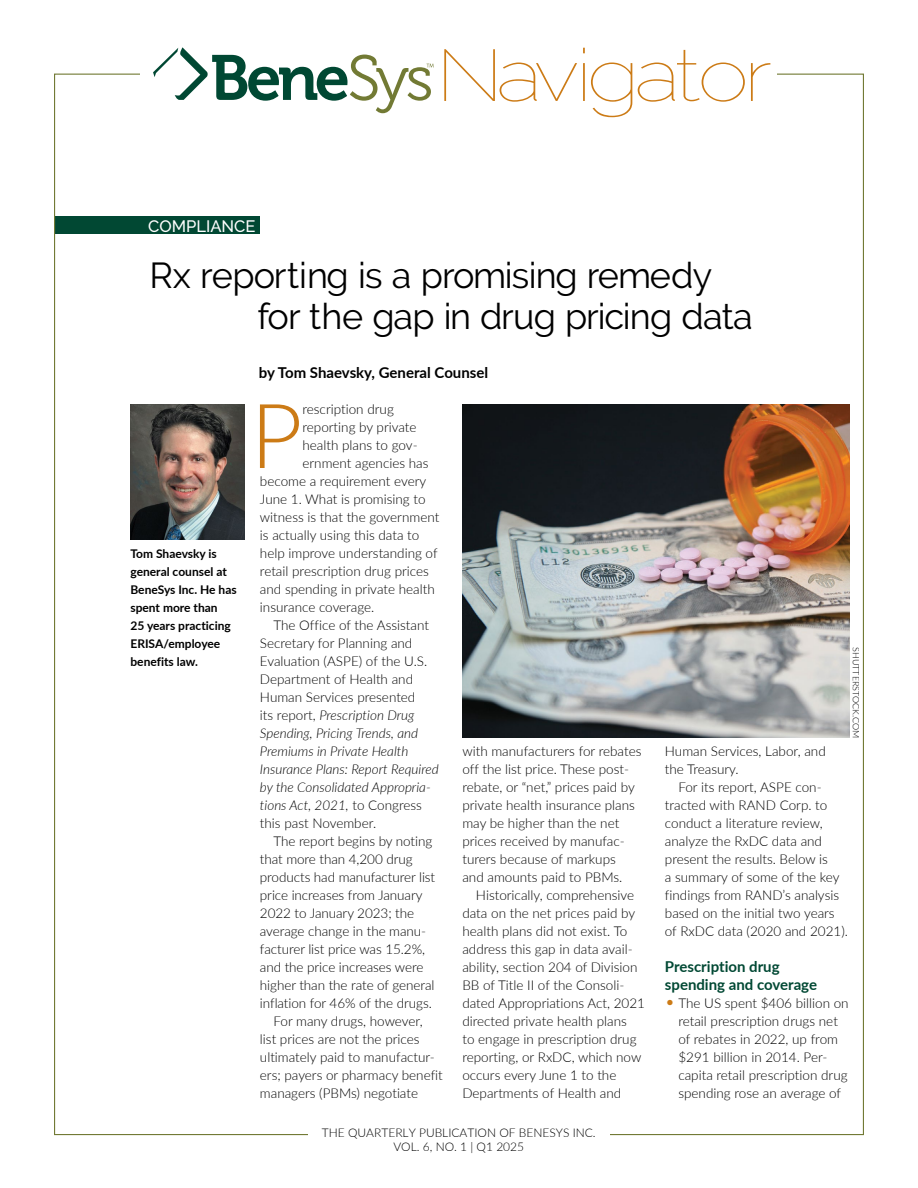
<style>
.page{position:relative;width:918px;height:1188px;background:#fff}
.page>*{position:absolute;margin:0;border:0;box-sizing:border-box;transform-origin:0 0}
.t1{font:300 89.85px "Lato";color:#cc7b16}
.t2{font:36px/41.4px "Raleway";letter-spacing:-.02em;color:#000}
.t3{font:500 16.5px "Raleway";color:#fff}
.t4{font:700 15px/18px "Lato";color:#014833}
.t5{font:700 15px "Lato";color:#000}
.t6{font:300 13.5px/18px "Lato";color:#000}
.t7{font:italic 300 13.5px "Lato";color:#000}
.t8{font:700 12px/18px "Lato";color:#000}
.t9{font:300 12px/14.4px "Lato";color:#000;text-align:center}
.t10{font:300 9px "Lato";color:#000}
.s1{font-style:normal}
.s2{font-size:18px;color:#cc7b16}
</style>
<div class="page">
<div style="left:54px;top:216px;width:206px;height:18px;background:#014833"></div>
<svg style="left:153px;top:47px;width:281px;height:66px"></svg>
<svg style="left:444px;top:49px;width:133px;height:53px"></svg>
<hr style="left:583px;top:63px;width:2px;height:38px;background:#cc7b16">
<svg style="left:591px;top:63px;width:41px;height:54px"></svg>
<svg style="left:638px;top:50px;width:107px;height:52px"></svg>
<svg style="left:751px;top:63px;width:19px;height:38px"></svg>
<img style="left:131px;top:404px;width:114px;height:136px">
<img style="left:463px;top:404px;width:386px;height:334px">
<p class="t3" style="left:148px;top:216px;width:109px">COMPLIANCE</p>
<h2 class="t2" style="left:257px;top:255px;width:497px;text-indent:-108px">Rx reporting is a promising remedy for the gap in drug pricing data</h2>
<p class="t5" style="left:259px;top:361px;width:231px">by Tom Shaevsky, General Counsel</p>
<p class="t8" style="left:130px;top:544px;width:108px">Tom Shaevsky is general counsel at<br>BeneSys Inc. He has spent more than<br>25 years practicing<br>ERISA/employee benefits law.</p>
<h1 class="t1" style="left:251px;top:373px;width:53px">P</h1>
<p class="t6" style="left:302px;top:400px;width:93px">rescription drug</p>
<p class="t6" style="left:302px;top:418px;width:116px">reporting by private</p>
<p class="t6" style="left:302px;top:436px;width:117px">health plans to gov-</p>
<p class="t6" style="left:302px;top:454px;width:128px">ernment agencies has</p>
<p class="t6" style="left:260px;top:472px;width:168px">become a requirement every</p>
<p class="t6" style="left:260px;top:490px;width:167px">June 1. What is promising to</p>
<p class="t6" style="left:260px;top:508px;width:181px">witness is that the government</p>
<p class="t6" style="left:260px;top:526px;width:161px">is actually using this data to</p>
<p class="t6" style="left:260px;top:544px;width:179px">help improve understanding of</p>
<p class="t6" style="left:260px;top:562px;width:171px">retail prescription drug prices</p>
<p class="t6" style="left:260px;top:580px;width:176px">and spending in private health</p>
<p class="t6" style="left:260px;top:598px;width:116px">insurance coverage.</p>
<p class="t6" style="left:273px;top:616px;width:157px">The Office of the Assistant</p>
<p class="t6" style="left:260px;top:634px;width:154px">Secretary for Planning and</p>
<p class="t6" style="left:260px;top:652px;width:169px">Evaluation (ASPE) of the U.S.</p>
<p class="t6" style="left:260px;top:670px;width:155px">Department of Health and</p>
<p class="t6" style="left:260px;top:688px;width:157px">Human Services presented</p>
<p class="t7" style="left:260px;top:706px;width:156px"><span class="s1">its report,</span> Prescription Drug</p>
<p class="t7" style="left:260px;top:724px;width:160px">Spending, Pricing Trends, and</p>
<p class="t7" style="left:260px;top:742px;width:150px">Premiums in Private Health</p>
<p class="t7" style="left:260px;top:760px;width:180px">Insurance Plans: Report Required</p>
<p class="t7" style="left:260px;top:778px;width:172px">by the Consolidated Appropria-</p>
<p class="t7" style="left:260px;top:796px;width:164px">tions Act, 2021, <span class="s1">to Congress</span></p>
<p class="t6" style="left:260px;top:814px;width:118px">this past November.</p>
<p class="t6" style="left:273px;top:832px;width:160px">The report begins by noting</p>
<p class="t6" style="left:260px;top:850px;width:154px">that more than 4,200 drug</p>
<p class="t6" style="left:260px;top:868px;width:177px">products had manufacturer list</p>
<p class="t6" style="left:260px;top:886px;width:164px">price increases from January</p>
<p class="t6" style="left:260px;top:904px;width:156px">2022 to January 2023; the</p>
<p class="t6" style="left:260px;top:922px;width:168px">average change in the manu-</p>
<p class="t6" style="left:260px;top:940px;width:167px">facturer list price was 15.2%,</p>
<p class="t6" style="left:260px;top:958px;width:165px">and the price increases were</p>
<p class="t6" style="left:260px;top:976px;width:176px">higher than the rate of general</p>
<p class="t6" style="left:260px;top:994px;width:173px">inflation for 46% of the drugs.</p>
<p class="t6" style="left:273px;top:1012px;width:151px">For many drugs, however,</p>
<p class="t6" style="left:260px;top:1030px;width:161px">list prices are not the prices</p>
<p class="t6" style="left:260px;top:1047px;width:177px">ultimately paid to manufactur-</p>
<p class="t6" style="left:260px;top:1065px;width:184px">ers; payers or pharmacy benefit</p>
<p class="t6" style="left:260px;top:1083px;width:160px">managers (PBMs) negotiate</p>
<p class="t6" style="left:462px;top:741px;width:181px">with manufacturers for rebates off the list price. These post&shy;rebate, or “net,” prices paid by private health insurance plans may be higher than the net prices received by manufac&shy;turers because of markups<br>and amounts paid to PBMs.</p>
<p class="t6" style="left:462px;top:885px;width:184px;text-indent:14px">Historically, comprehensive data on the net prices paid by health plans did not exist. To address this gap in data avail&shy;ability, section 204 of Division<br>BB of Title II of the Consoli&shy;dated Appropriations Act, 2021 directed private health plans<br>to engage in prescription drug reporting, or RxDC, which now occurs every June 1 to the<br>Departments of Health and</p>
<p class="t9" style="left:322px;top:1125px;width:275px">THE QUARTERLY PUBLICATION OF BENESYS INC.<br>VOL. 6, NO. 1 | Q1 2025</p>
<p class="t10" style="left:862px;top:647px;width:92px;rotate:90deg">SHUTTERSTOCK.COM</p>
<p class="t6" style="left:665px;top:741px;width:162px">Human Services, Labor, and the Treasury.</p>
<p class="t6" style="left:665px;top:777px;width:185px;text-indent:14px">For its report, ASPE con&shy;tracted with RAND Corp. to conduct a literature review, analyze the RxDC data and present the results. Below is<br>a summary of some of the key findings from RAND’s analysis based on the initial two years of RxDC data (2020 and 2021).</p>
<p class="t4" style="left:665px;top:957px;width:154px">Prescription drug spending and coverage</p>
<p class="t6" style="left:678px;top:994px;width:172px;text-indent:-14px"><span class="s2">•</span> The US spent $406 billion on retail prescription drugs net of rebates in 2022, up from $291 billion in 2014. Per&shy;capita retail prescription drug spending rose an average of</p>
</div>
